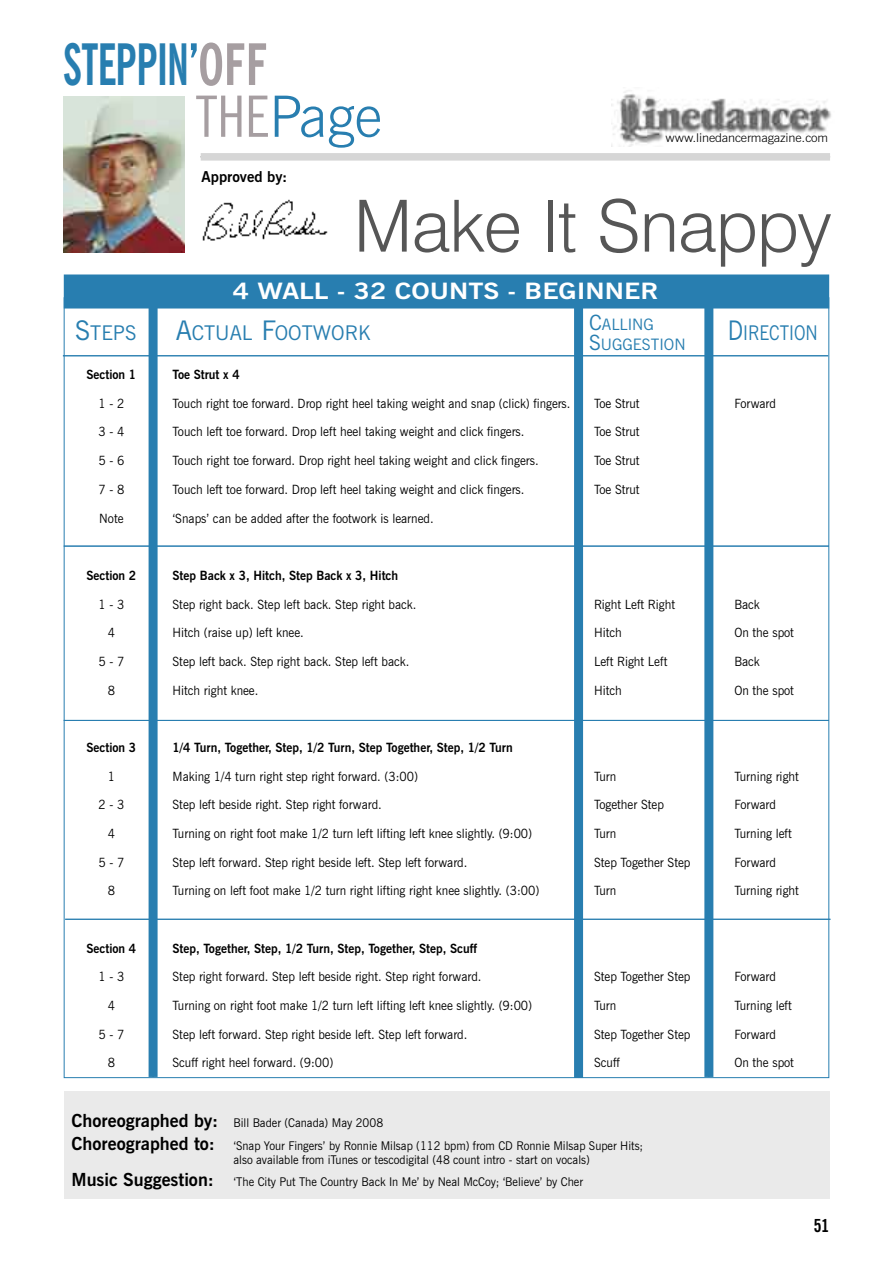
<style>
.page{position:relative;width:893px;height:1263px;background:#fff}
.page>*{position:absolute;margin:0;border:0;box-sizing:border-box;transform-origin:0 0}
.t1{font:300 72px "Swiss 721 BT";letter-spacing:-.01em;color:#565656}
.t2{font:700 condensed 57px/51.8px "News Gothic BT";letter-spacing:-.02em;color:#287eb0;scale:.76 1}
.t3{font:700 22.5px "News Gothic BT";color:#fff;scale:1.2 1}
.t4{font:20.25px "News Gothic BT";color:#287eb0}
.t5{font:20.25px "News Gothic BT";color:#287eb0;scale:.85 1}
.t6{font:700 condensed 18px "News Gothic BT";color:#000}
.t7{font:15.75px/19.5px "News Gothic BT";color:#287eb0}
.t8{font:700 15px "News Gothic BT";color:#000}
.t9{font:12.75px "News Gothic BT";color:#000;scale:.95 1}
.t10{font:700 12.75px "News Gothic BT";color:#000;scale:.95 1}
.t11{font:12.75px "News Gothic BT";color:#000;scale:.94 1}
.t12{font:12px/23px "News Gothic BT";color:#000;scale:.95 1}
.t13{font:300 12px "News Gothic BT";letter-spacing:-.01em;color:#000;scale:1.08 1}
.s1{color:#a69ea1}
.s2{font-weight:400;color:#a69ea1}
.s3{font-weight:300;font-stretch:normal}
.s4{font-size:21px}
.s5{font-size:27px}
.s6{font-weight:700;font-size:18px}
</style>
<div class="page">
<div style="left:149px;top:288px;width:9px;height:789px;background:#287eb0"></div>
<div style="left:574px;top:297px;width:9px;height:781px;background:#287eb0"></div>
<div style="left:704px;top:291px;width:9px;height:786px;background:#287eb0"></div>
<div style="left:65px;top:275px;width:763px;height:33px;background:#287eb0"></div>
<div style="left:64px;top:274px;width:765px;height:34px;border:2px solid #287eb0"></div>
<div style="left:64px;top:1091px;width:765px;height:108px;background:#eaeaea"></div>
<div style="left:201px;top:153px;width:629px;height:8px;background:#d6d6d6"></div>
<img style="left:611px;top:90px;width:220px;height:57px">
<img style="left:63px;top:97px;width:122px;height:155px">
<hr style="left:63px;top:355px;width:765px;height:1px;background:#287eb0">
<hr style="left:64px;top:546px;width:765px;height:1px;background:#287eb0">
<hr style="left:64px;top:720px;width:765px;height:1px;background:#287eb0">
<hr style="left:65px;top:919px;width:765px;height:1px;background:#287eb0">
<img style="left:202px;top:199px;width:126px;height:42px">
<h2 class="t2" style="left:196px;top:38px;width:247px;text-indent:-133px">STEPPIN’<span class="s1">OFF<br></span><span class="s2">THE</span><span class="s3">Page</span></h2>
<p class="t8" style="left:202px;top:168px;width:87px">Approved by:</p>
<p class="t13" style="left:666px;top:131px;width:152px">www.linedancermagazine.com</p>
<h1 class="t1" style="left:354px;top:182px;width:479px">Make It Snappy</h1>
<h3 class="t3" style="left:233px;top:277px;width:356px">4 WALL - 32 COUNTS - BEGINNER</h3>
<p class="t7" style="left:589px;top:315px;width:98px"><span class="s4">C</span>ALLING<br><span class="s4">S</span>UGGESTION</p>
<h3 class="t4" style="left:75px;top:321px;width:63px"><span class="s5">S</span>TEPS</h3>
<h3 class="t4" style="left:176px;top:321px;width:196px"><span class="s5">A</span>CTUAL <span class="s5">F</span>OOTWORK</h3>
<h3 class="t5" style="left:728px;top:320px;width:107px"><span class="s5">D</span>IRECTION</h3>
<p class="t10" style="left:86px;top:367px;width:54px">Section 1</p>
<p class="t10" style="left:173px;top:367px;width:72px">Toe Strut x 4</p>
<p class="t9" style="left:98px;top:396px;width:29px">1 - 2</p>
<p class="t11" style="left:173px;top:396px;width:425px">Touch right toe forward. Drop right heel taking weight and snap (click) fingers.</p>
<p class="t9" style="left:594px;top:396px;width:49px">Toe Strut</p>
<p class="t9" style="left:734px;top:396px;width:45px">Forward</p>
<p class="t9" style="left:98px;top:424px;width:29px">3 - 4</p>
<p class="t9" style="left:173px;top:424px;width:372px">Touch left toe forward. Drop left heel taking weight and click fingers.</p>
<p class="t9" style="left:594px;top:424px;width:49px">Toe Strut</p>
<p class="t9" style="left:98px;top:453px;width:29px">5 - 6</p>
<p class="t9" style="left:173px;top:453px;width:387px">Touch right toe forward. Drop right heel taking weight and click fingers.</p>
<p class="t9" style="left:594px;top:453px;width:49px">Toe Strut</p>
<p class="t9" style="left:98px;top:482px;width:29px">7 - 8</p>
<p class="t9" style="left:173px;top:482px;width:372px">Touch left toe forward. Drop left heel taking weight and click fingers.</p>
<p class="t9" style="left:594px;top:482px;width:49px">Toe Strut</p>
<p class="t9" style="left:99px;top:510px;width:27px">Note</p>
<p class="t9" style="left:173px;top:510px;width:276px">‘Snaps’ can be added after the footwork is learned.</p>
<p class="t10" style="left:86px;top:568px;width:54px">Section 2</p>
<p class="t10" style="left:173px;top:568px;width:239px">Step Back x 3, Hitch, Step Back x 3, Hitch</p>
<p class="t9" style="left:98px;top:596px;width:29px">1 - 3</p>
<p class="t9" style="left:173px;top:596px;width:258px">Step right back. Step left back. Step right back.</p>
<p class="t9" style="left:594px;top:596px;width:87px">Right Left Right</p>
<p class="t9" style="left:734px;top:596px;width:28px">Back</p>
<p class="t9" style="left:108px;top:625px;width:9px">4</p>
<p class="t9" style="left:173px;top:625px;width:140px">Hitch (raise up) left knee.</p>
<p class="t9" style="left:594px;top:625px;width:31px">Hitch</p>
<p class="t9" style="left:734px;top:625px;width:64px">On the spot</p>
<p class="t9" style="left:98px;top:654px;width:29px">5 - 7</p>
<p class="t9" style="left:173px;top:654px;width:251px">Step left back. Step right back. Step left back.</p>
<p class="t9" style="left:594px;top:654px;width:79px">Left Right Left</p>
<p class="t9" style="left:734px;top:654px;width:28px">Back</p>
<p class="t9" style="left:108px;top:682px;width:9px">8</p>
<p class="t9" style="left:173px;top:682px;width:92px">Hitch right knee.</p>
<p class="t9" style="left:594px;top:682px;width:31px">Hitch</p>
<p class="t9" style="left:734px;top:682px;width:64px">On the spot</p>
<p class="t10" style="left:86px;top:740px;width:54px">Section 3</p>
<p class="t10" style="left:173px;top:740px;width:360px">1/4 Turn, Together, Step, 1/2 Turn, Step Together, Step, 1/2 Turn</p>
<p class="t9" style="left:108px;top:768px;width:9px">1</p>
<p class="t9" style="left:173px;top:768px;width:260px">Making 1/4 turn right step right forward. (3:00)</p>
<p class="t9" style="left:594px;top:768px;width:25px">Turn</p>
<p class="t9" style="left:734px;top:768px;width:69px">Turning right</p>
<p class="t9" style="left:98px;top:797px;width:29px">2 - 3</p>
<p class="t9" style="left:173px;top:797px;width:222px">Step left beside right. Step right forward.</p>
<p class="t9" style="left:594px;top:797px;width:75px">Together Step</p>
<p class="t9" style="left:734px;top:797px;width:45px">Forward</p>
<p class="t9" style="left:108px;top:826px;width:9px">4</p>
<p class="t9" style="left:173px;top:826px;width:380px">Turning on right foot make 1/2 turn left lifting left knee slightly. (9:00)</p>
<p class="t9" style="left:594px;top:826px;width:25px">Turn</p>
<p class="t9" style="left:734px;top:826px;width:62px">Turning left</p>
<p class="t9" style="left:98px;top:854px;width:29px">5 - 7</p>
<p class="t9" style="left:173px;top:854px;width:312px">Step left forward. Step right beside left. Step left forward.</p>
<p class="t9" style="left:594px;top:854px;width:103px">Step Together Step</p>
<p class="t9" style="left:734px;top:854px;width:45px">Forward</p>
<p class="t9" style="left:108px;top:883px;width:9px">8</p>
<p class="t9" style="left:173px;top:883px;width:388px">Turning on left foot make 1/2 turn right lifting right knee slightly. (3:00)</p>
<p class="t9" style="left:594px;top:883px;width:25px">Turn</p>
<p class="t9" style="left:734px;top:883px;width:69px">Turning right</p>
<p class="t10" style="left:86px;top:940px;width:54px">Section 4</p>
<p class="t10" style="left:173px;top:940px;width:322px">Step, Together, Step, 1/2 Turn, Step, Together, Step, Scuff</p>
<p class="t9" style="left:98px;top:969px;width:29px">1 - 3</p>
<p class="t9" style="left:173px;top:969px;width:327px">Step right forward. Step left beside right. Step right forward.</p>
<p class="t9" style="left:594px;top:969px;width:103px">Step Together Step</p>
<p class="t9" style="left:734px;top:969px;width:45px">Forward</p>
<p class="t9" style="left:108px;top:998px;width:9px">4</p>
<p class="t9" style="left:173px;top:998px;width:380px">Turning on right foot make 1/2 turn left lifting left knee slightly. (9:00)</p>
<p class="t9" style="left:594px;top:998px;width:25px">Turn</p>
<p class="t9" style="left:734px;top:998px;width:62px">Turning left</p>
<p class="t9" style="left:98px;top:1026px;width:29px">5 - 7</p>
<p class="t9" style="left:173px;top:1026px;width:312px">Step left forward. Step right beside left. Step left forward.</p>
<p class="t9" style="left:594px;top:1026px;width:103px">Step Together Step</p>
<p class="t9" style="left:734px;top:1026px;width:45px">Forward</p>
<p class="t9" style="left:108px;top:1055px;width:9px">8</p>
<p class="t9" style="left:173px;top:1055px;width:171px">Scuff right heel forward. (9:00)</p>
<p class="t9" style="left:594px;top:1055px;width:29px">Scuff</p>
<p class="t9" style="left:734px;top:1055px;width:64px">On the spot</p>
<p class="t12" style="left:71px;top:1111px;width:603px"><span class="s6">Choreographed by:</span> Bill Bader (Canada) May 2008<br><span class="s6">Choreographed to:</span> ‘Snap Your Fingers’ by Ronnie Milsap (112 bpm) from CD Ronnie Milsap Super Hits;</p>
<p class="t12" style="left:71px;top:1148px;width:547px;text-indent:162px">also available from iTunes or tescodigital (48 count intro - start on vocals)<br><span class="s6">Music Suggestion:</span> ‘The City Put The Country Back In Me’ by Neal McCoy; ‘Believe’ by Cher</p>
<h3 class="t6" style="left:814px;top:1215px;width:17px">51</h3>
</div>
